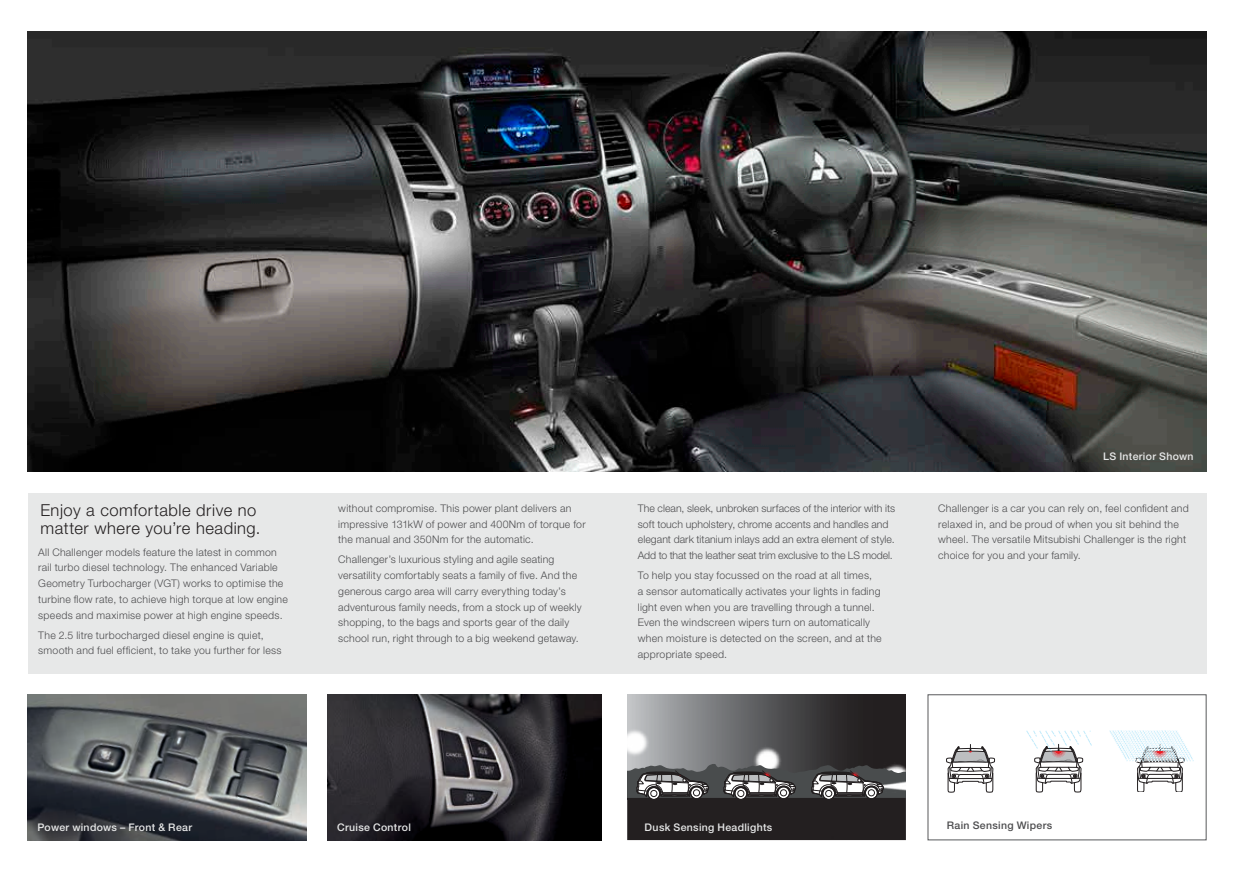
<style>
.page{position:relative;width:1234px;height:872px;background:#fff}
.page>*{position:absolute;margin:0;border:0;box-sizing:border-box;transform-origin:0 0}
.t1{font:300 16.5px/18px "Helvetica Neue";letter-spacing:.03em;color:#231f20}
.t2{font:300 10.5px/15.8px "Helvetica Neue";letter-spacing:.02em;color:#4d4d4f}
.t3{font:500 10.5px "Helvetica Neue";letter-spacing:.03em;color:#e7e8e8}
.t4{font:500 10.5px "Helvetica Neue";letter-spacing:.03em;color:#4d4d4f}
</style>
<div class="page">
<svg style="left:627px;top:694px;width:278px;height:69px;background:#59595b"></svg>
<img style="left:627px;top:721px;width:29px;height:42px">
<img style="left:746px;top:739px;width:42px;height:24px">
<img style="left:875px;top:757px;width:30px;height:1px">
<img style="left:874px;top:758px;width:31px;height:5px">
<svg style="left:627px;top:763px;width:278px;height:77px;background:#444243"></svg>
<img style="left:327px;top:694px;width:274px;height:146px">
<img style="left:28px;top:694px;width:278px;height:146px">
<img style="left:28px;top:32px;width:1177px;height:440px">
<div style="left:28px;top:493px;width:1177px;height:180px;background:#e7e8e8"></div>
<div style="left:927px;top:694px;width:278px;height:146px;border:1px solid #58595b"></div>
<svg style="left:1109px;top:730px;width:84px;height:61px"></svg>
<svg style="left:946px;top:744px;width:48px;height:48px"></svg>
<svg style="left:1026px;top:730px;width:65px;height:62px"></svg>
<h1 class="t1" style="left:40px;top:501px;width:221px">Enjoy a comfortable drive no matter where you’re heading.</h1>
<p class="t2" style="left:38px;top:544px;width:251px">All Challenger models feature the latest in common rail turbo diesel technology. The enhanced Variable Geometry Turbocharger (VGT) works to optimise the turbine flow rate, to achieve high torque at low engine speeds and maximise power at high engine speeds.</p>
<p class="t2" style="left:38px;top:627px;width:245px">The 2.5 litre turbocharged diesel engine is quiet, smooth and fuel efficient, to take you further for less</p>
<p class="t2" style="left:338px;top:500px;width:249px">without compromise. This power plant delivers an impressive 131kW of power and 400Nm of torque for the manual and 350Nm for the automatic.</p>
<p class="t2" style="left:338px;top:551px;width:245px">Challenger’s luxurious styling and agile seating versatility comfortably seats a family of five. And the generous cargo area will carry everything today’s adventurous family needs, from a stock up of weekly shopping, to the bags and sports gear of the daily school run, right through to a big weekend getaway.</p>
<p class="t2" style="left:637px;top:500px;width:259px">The clean, sleek, unbroken surfaces of the interior with its soft touch upholstery, chrome accents and handles and elegant dark titanium inlays add an extra element of style.<br>Add to that the leather seat trim exclusive to the LS model.</p>
<p class="t2" style="left:637px;top:567px;width:245px">To help you stay focussed on the road at all times,<br>a sensor automatically activates your lights in fading light even when you are travelling through a tunnel.<br>Even the windscreen wipers turn on automatically when moisture is detected on the screen, and at the appropriate speed.</p>
<p class="t3" style="left:1102px;top:450px;width:92px">LS Interior Shown</p>
<p class="t2" style="left:938px;top:500px;width:252px">Challenger is a car you can rely on, feel confident and relaxed in, and be proud of when you sit behind the wheel. The versatile Mitsubishi Challenger is the right choice for you and your family.</p>
<p class="t3" style="left:37px;top:820px;width:156px">Power windows – Front &amp; Rear</p>
<p class="t3" style="left:337px;top:820px;width:75px">Cruise Control</p>
<p class="t3" style="left:644px;top:820px;width:129px">Dusk Sensing Headlights</p>
<p class="t4" style="left:946px;top:819px;width:107px">Rain Sensing Wipers</p>
</div>
